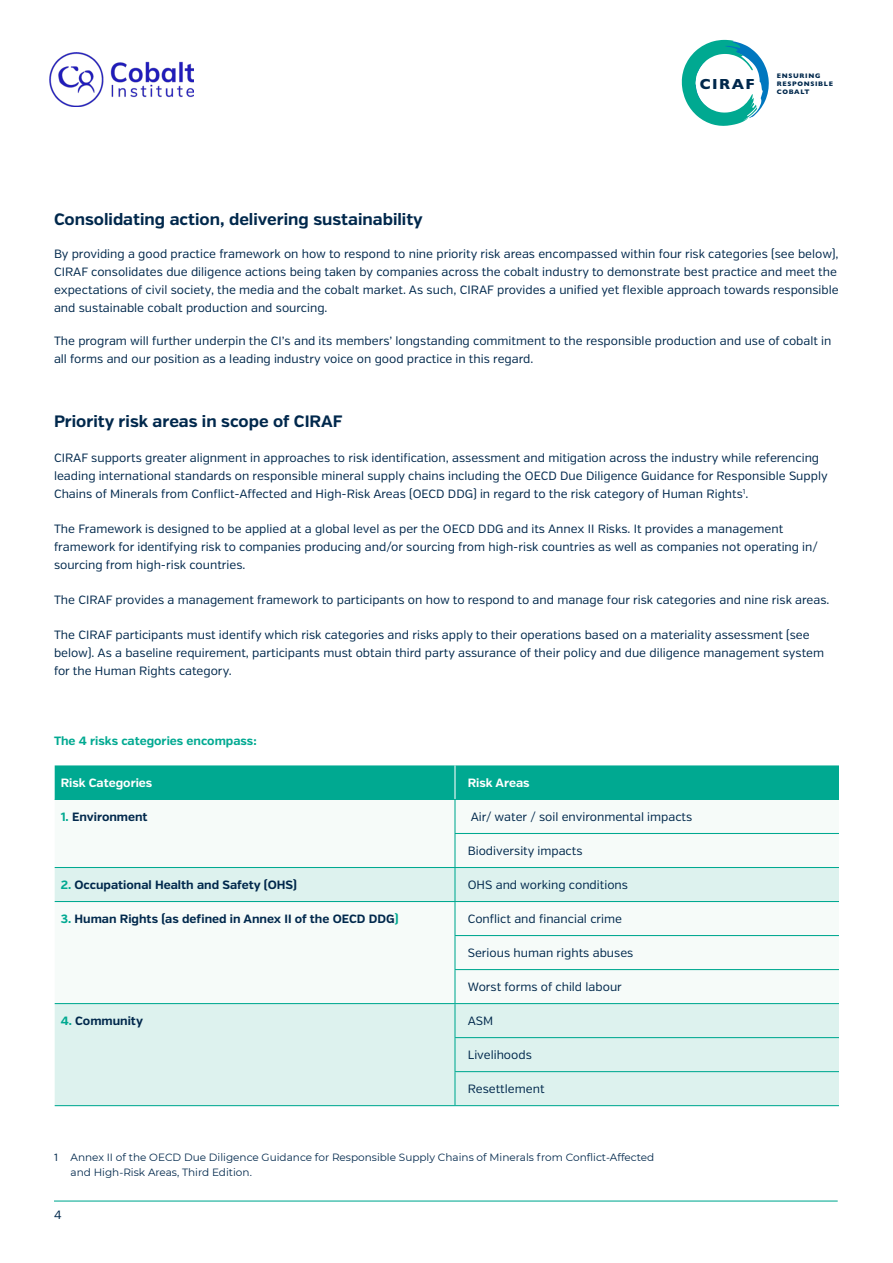
<style>
.page{position:relative;width:893px;height:1263px;background:#fff}
.page>*{position:absolute;margin:0;border:0;box-sizing:border-box;transform-origin:0 0}
.Normal__Web{font:700 16.5px "Verb";color:#00284c}
.t1{font:700 14.7px "Gill Sans";letter-spacing:.1em;color:#00284c}
.Normal__Web-2{font:12px/18px "Verb";color:#00284c}
.t2{font:700 12px "Verb";color:#00284c}
.t3{font:700 12px "Verb";color:#00a991}
.t4{font:700 12px "Verb";color:#fff}
.t5{font:10.5px/15px "Montserrat";color:#00284c}
.t6{font:700 6.6px/7.9px "Gill Sans";letter-spacing:.1em;color:#00284c}
.s1{color:#00a991}
.s2{font-family:"Verb"}
</style>
<div class="page">
<hr style="left:54px;top:1200px;width:784px;height:1px;background:#00a991">
<img style="left:50px;top:53px;width:144px;height:54px">
<svg style="left:682px;top:40px;width:87px;height:86px"></svg>
<div style="left:55px;top:765px;width:784px;height:34px;background:#00a991"></div>
<div style="left:55px;top:800px;width:784px;height:67px;background:#f6fbf9"></div>
<svg style="left:55px;top:868px;width:784px;height:237px;fill:#ddf2ee"></svg>
<hr style="left:454px;top:800px;width:1px;height:33px;background:#00a991">
<hr style="left:454px;top:833px;width:385px;height:1px;background:#00a991">
<hr style="left:454px;top:834px;width:1px;height:33px;background:#00a991">
<hr style="left:55px;top:867px;width:400px;height:1px;background:#00a991">
<hr style="left:455px;top:867px;width:384px;height:1px;background:#00a991">
<hr style="left:454px;top:868px;width:1px;height:33px;background:#00a991">
<hr style="left:55px;top:901px;width:400px;height:1px;background:#00a991">
<hr style="left:455px;top:901px;width:384px;height:1px;background:#00a991">
<hr style="left:454px;top:902px;width:1px;height:33px;background:#00a991">
<hr style="left:454px;top:935px;width:385px;height:1px;background:#00a991">
<hr style="left:454px;top:936px;width:1px;height:33px;background:#00a991">
<hr style="left:454px;top:969px;width:385px;height:1px;background:#00a991">
<hr style="left:454px;top:970px;width:1px;height:33px;background:#00a991">
<hr style="left:55px;top:1003px;width:400px;height:1px;background:#00a991">
<hr style="left:455px;top:1003px;width:384px;height:1px;background:#00a991">
<hr style="left:454px;top:1004px;width:1px;height:33px;background:#00a991">
<hr style="left:454px;top:1037px;width:385px;height:1px;background:#00a991">
<hr style="left:454px;top:1038px;width:1px;height:33px;background:#00a991">
<hr style="left:454px;top:1071px;width:385px;height:1px;background:#00a991">
<hr style="left:454px;top:1072px;width:1px;height:33px;background:#00a991">
<hr style="left:55px;top:799px;width:400px;height:1px;background:#00a991">
<hr style="left:455px;top:799px;width:384px;height:1px;background:#00a991">
<hr style="left:454px;top:765px;width:1px;height:34px;background:#fff">
<hr style="left:55px;top:1105px;width:400px;height:1px;background:#00a991">
<hr style="left:455px;top:1105px;width:384px;height:1px;background:#00a991">
<p class="t1" style="left:700px;top:72px;width:56px">CIRAF</p>
<p class="t6" style="left:777px;top:71px;width:58px">ENSURING<br>RESPONSIBLE<br>COBALT</p>
<p class="Normal__Web" style="left:54px;top:209px;width:370px">Consolidating action, delivering sustainability</p>
<p class="Normal__Web-2" style="left:54px;top:245px;width:786px">By providing a good practice framework on how to respond to nine priority risk areas encompassed within four risk categories (see below), CIRAF consolidates due diligence actions being taken by companies across the cobalt industry to demonstrate best practice and meet the expectations of civil society, the media and the cobalt market. As such, CIRAF provides a unified yet flexible approach towards responsible and sustainable cobalt production and sourcing.</p>
<p class="Normal__Web-2" style="left:54px;top:332px;width:779px">The program will further underpin the CI’s and its members’ longstanding commitment to the responsible production and use of cobalt in all forms and our position as a leading industry voice on good practice in this regard.</p>
<p class="Normal__Web" style="left:54px;top:411px;width:290px">Priority risk areas in scope of CIRAF</p>
<p class="Normal__Web-2" style="left:54px;top:449px;width:775px">CIRAF supports greater alignment in approaches to risk identification, assessment and mitigation across the industry while referencing leading international standards on responsible mineral supply chains including the OECD Due Diligence Guidance for Responsible Supply<br>Chains of Minerals from Conflict-Affected and High-Risk Areas (OECD DDG) in regard to the risk category of Human Rights<sup>1</sup>.</p>
<p class="Normal__Web-2" style="left:54px;top:520px;width:765px">The Framework is designed to be applied at a global level as per the OECD DDG and its Annex II Risks. It provides a management framework for identifying risk to companies producing and/or sourcing from high-risk countries as well as companies not operating in/ sourcing from high-risk countries.</p>
<p class="Normal__Web-2" style="left:54px;top:591px;width:777px">The CIRAF provides a management framework to participants on how to respond to and manage four risk categories and nine risk areas.</p>
<p class="Normal__Web-2" style="left:54px;top:626px;width:772px">The CIRAF participants must identify which risk categories and risks apply to their operations based on a materiality assessment (see below). As a baseline requirement, participants must obtain third party assurance of their policy and due diligence management system for the Human Rights category.</p>
<p class="t3" style="left:54px;top:733px;width:204px">The 4 risks categories encompass:</p>
<p class="t4" style="left:61px;top:776px;width:93px">Risk Categories</p>
<p class="t4" style="left:468px;top:776px;width:63px">Risk Areas</p>
<p class="t2" style="left:61px;top:810px;width:88px"><span class="s1">1.</span> Environment</p>
<p class="Normal__Web-2" style="left:471px;top:808px;width:223px">Air/ water / soil environmental impacts</p>
<p class="Normal__Web-2" style="left:468px;top:842px;width:116px">Biodiversity impacts</p>
<p class="t2" style="left:61px;top:878px;width:238px"><span class="s1">2.</span> Occupational Health and Safety (OHS)</p>
<p class="Normal__Web-2" style="left:468px;top:876px;width:162px">OHS and working conditions</p>
<p class="t2" style="left:61px;top:912px;width:339px"><span class="s1">3.</span> Human Rights (as defined in Annex II of the OECD DDG<span class="s1">)</span></p>
<p class="Normal__Web-2" style="left:468px;top:910px;width:156px">Conflict and financial crime</p>
<p class="Normal__Web-2" style="left:468px;top:944px;width:167px">Serious human rights abuses</p>
<p class="Normal__Web-2" style="left:468px;top:978px;width:156px">Worst forms of child labour</p>
<p class="t2" style="left:61px;top:1014px;width:84px"><span class="s1">4.</span> Community</p>
<p class="Normal__Web-2" style="left:468px;top:1012px;width:27px">ASM</p>
<p class="Normal__Web-2" style="left:468px;top:1046px;width:66px">Livelihoods</p>
<p class="Normal__Web-2" style="left:468px;top:1080px;width:78px">Resettlement</p>
<p class="t5" style="left:70px;top:1150px;width:585px;text-indent:-16px"><span class="s2">1</span> Annex II of the OECD Due Diligence Guidance for Responsible Supply Chains of Minerals from Conflict-Affected and High-Risk Areas, Third Edition.</p>
<p class="Normal__Web-2" style="left:54px;top:1205px;width:9px">4</p>
</div>
